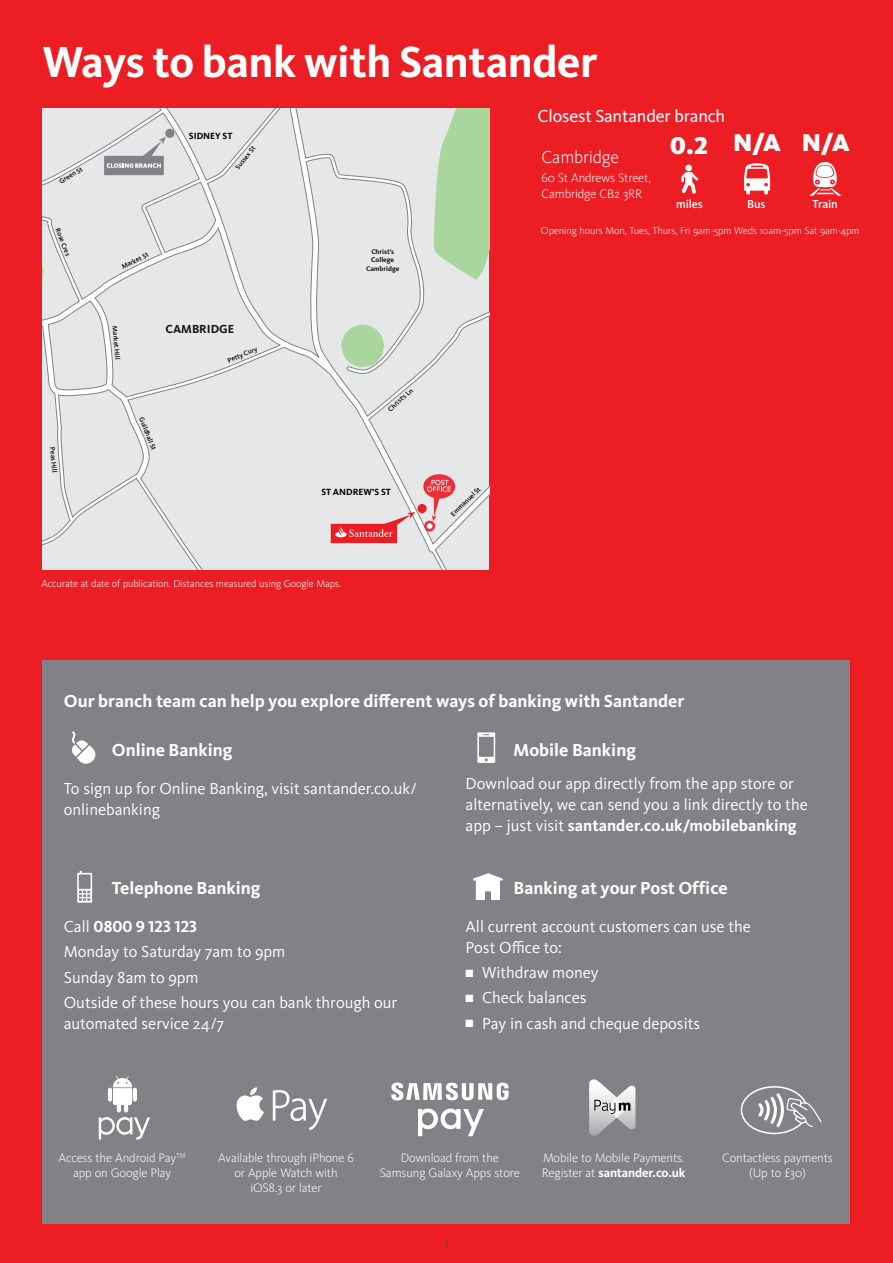
<style>
.page{position:relative;width:893px;height:1263px;background:#ed1d24}
.page>*{position:absolute;margin:0;border:0;box-sizing:border-box;transform-origin:0 0}
.t1{font:700 45px "Kievit OT";letter-spacing:-.01em;color:#fff}
.t2{font:900 25.2px "Kievit OT";color:#fff}
.t3{font:700 18px "Kievit OT";color:#fff}
.t4{font:18px "Kievit OT";letter-spacing:-.01em;color:#fff}
.t5{font:300 18px "Kievit OT";letter-spacing:-.01em;color:#fff}
.t6{font:16.5px/21px "Kievit OT";color:#fff}
.t7{font:300 12.75px/15.3px "Kievit OT";letter-spacing:-.01em;color:#fff;text-align:center}
.t8{font:700 12.15px "Kievit OT";color:#121515}
.t9{font:500 12px "Kievit OT";letter-spacing:-.01em;color:#fff}
.t10{font:300 12px "Kievit OT";color:#4d4d4f}
.t11{font:300 10.5px "Kievit OT";letter-spacing:-.01em;color:#fff}
.t12{font:700 9.3px "Kievit OT";color:#000}
.t13{font:500 7.05px "Kievit OT";color:#000}
.t14{font:700 7.05px/8.4px "Kievit OT";color:#121515;text-align:center}
.s1{font-weight:700}
</style>
<div class="page">
<svg style="left:43px;top:109px;width:446px;height:461px"></svg>
<svg style="left:432px;top:109px;width:57px;height:171px"></svg>
<div style="left:341px;top:325px;width:43px;height:42px;background:#a9d69d;border-radius:50%"></div>
<svg style="left:423px;top:474px;width:32px;height:25px"></svg>
<svg style="left:331px;top:480px;width:120px;height:63px"></svg>
<svg style="left:104px;top:128px;width:71px;height:47px"></svg>
<div style="left:43px;top:660px;width:807px;height:564px;background:#808285"></div>
<svg style="left:473px;top:873px;width:29px;height:27px"></svg>
<svg style="left:477px;top:732px;width:18px;height:31px"></svg>
<svg style="left:72px;top:731px;width:23px;height:33px"></svg>
<svg style="left:77px;top:871px;width:15px;height:32px"></svg>
<svg style="left:740px;top:1086px;width:82px;height:49px"></svg>
<svg style="left:589px;top:1079px;width:46px;height:57px"></svg>
<svg style="left:236px;top:1087px;width:28px;height:34px"></svg>
<svg style="left:273px;top:1090px;width:54px;height:40px"></svg>
<svg style="left:99px;top:1076px;width:51px;height:64px"></svg>
<svg style="left:418px;top:1108px;width:66px;height:28px"></svg>
<svg style="left:391px;top:1082px;width:118px;height:18px"></svg>
<svg style="left:681px;top:172px;width:17px;height:22px"></svg>
<div style="left:685px;top:165px;width:7px;height:6px;background:#fff;border-radius:50%"></div>
<svg style="left:744px;top:163px;width:26px;height:32px"></svg>
<svg style="left:809px;top:162px;width:32px;height:34px"></svg>
<h1 class="t1" style="left:43px;top:35px;width:556px">Ways to bank with Santander</h1>
<p class="t13" style="left:58px;top:178px;width:27px;rotate:-31deg">Green St</p>
<p class="t13" style="left:62px;top:227px;width:31px;rotate:69deg">Rose Cres</p>
<p class="t13" style="left:57px;top:447px;width:27px;rotate:85deg">Peas Hill</p>
<p class="t12" style="left:189px;top:130px;width:45px">SIDNEY ST</p>
<p class="t13" style="left:234px;top:166px;width:29px;rotate:-51deg">Sussex St</p>
<p class="t13" style="left:120px;top:263px;width:31px;rotate:-26deg">Market St</p>
<p class="t13" style="left:119px;top:326px;width:35px;rotate:85deg">Market Hill</p>
<p class="t8" style="left:166px;top:322px;width:70px">CAMBRIDGE</p>
<p class="t13" style="left:226px;top:357px;width:33px;rotate:-23deg">Petty Cury</p>
<p class="t13" style="left:145px;top:416px;width:36px;rotate:68deg">Guildhall St</p>
<p class="t14" style="left:366px;top:248px;width:35px">Christ’s<br>College<br>Cambridge</p>
<p class="t13" style="left:386px;top:407px;width:32px;rotate:-42deg">Christ’s Ln</p>
<p class="t12" style="left:321px;top:487px;width:71px">ST ANDREW’S ST</p>
<p class="t11" style="left:41px;top:578px;width:301px">Accurate at date of publication. Distances measured using Google Maps.</p>
<p class="t13" style="left:449px;top:512px;width:40px;rotate:-44deg">Emmanuel St</p>
<p class="t4" style="left:538px;top:106px;width:189px">Closest Santander branch</p>
<h2 class="t2" style="left:733px;top:127px;width:118px">N/A N/A</h2>
<h2 class="t2" style="left:670px;top:130px;width:39px">0.2</h2>
<p class="t5" style="left:541px;top:147px;width:79px">Cambridge</p>
<p class="t7" style="left:541px;top:171px;width:111px;text-align:left">60 St Andrews Street,<br>Cambridge CB2 3RR</p>
<p class="t9" style="left:676px;top:197px;width:28px">miles</p>
<p class="t11" style="left:541px;top:225px;width:320px">Opening hours Mon, Tues, Thurs, Fri 9am-5pm Weds 10am-5pm Sat 9am-4pm</p>
<p class="t9" style="left:812px;top:197px;width:27px">Train</p>
<p class="t9" style="left:747px;top:197px;width:20px">Bus</p>
<p class="t3" style="left:64px;top:690px;width:622px">Our branch team can help you explore different ways of banking with Santander</p>
<p class="t3" style="left:112px;top:739px;width:122px">Online Banking</p>
<p class="t6" style="left:64px;top:778px;width:354px">To sign up for Online Banking, visit santander.co.uk/ onlinebanking</p>
<p class="t3" style="left:112px;top:878px;width:150px">Telephone Banking</p>
<p class="t6" style="left:64px;top:914px;width:335px;line-height:25.2px">Call <span class="s1">0800 9 123 123<br></span>Monday to Saturday 7am to 9pm<br>Sunday 8am to 9pm<br>Outside of these hours you can bank through our</p>
<p class="t6" style="left:64px;top:1013px;width:162px">automated service 24/7</p>
<p class="t3" style="left:514px;top:739px;width:124px">Mobile Banking</p>
<p class="t6" style="left:466px;top:773px;width:344px">Download our app directly from the app store or alternatively, we can send you a link directly to the app – just visit <span class="s1">santander.co.uk/mobilebanking</span></p>
<p class="t3" style="left:514px;top:877px;width:216px">Banking at your Post Office</p>
<p class="t6" style="left:466px;top:916px;width:287px">All current account customers can use the<br>Post Office to:</p>
<p class="t6" style="left:466px;top:962px;width:135px">■ Withdraw money</p>
<p class="t6" style="left:466px;top:988px;width:122px">■ Check balances</p>
<p class="t6" style="left:466px;top:1013px;width:236px">■ Pay in cash and cheque deposits</p>
<p class="t7" style="left:58px;top:1150px;width:129px">Access the Android Pay<sup>TM </sup>app on Google Play</p>
<p class="t7" style="left:218px;top:1150px;width:137px">Available through iPhone 6 or Apple Watch with iOS8.3 or later</p>
<p class="t7" style="left:380px;top:1150px;width:142px">Download from the<br>Samsung Galaxy Apps store</p>
<p class="t7" style="left:542px;top:1150px;width:145px;text-align:left">Mobile to Mobile Payments.<br>Register at <span class="s1">santander.co.uk</span></p>
<p class="t7" style="left:722px;top:1150px;width:112px">Contactless payments (Up to £30)</p>
<p class="t10" style="left:444px;top:1235px;width:7px">3</p>
</div>
